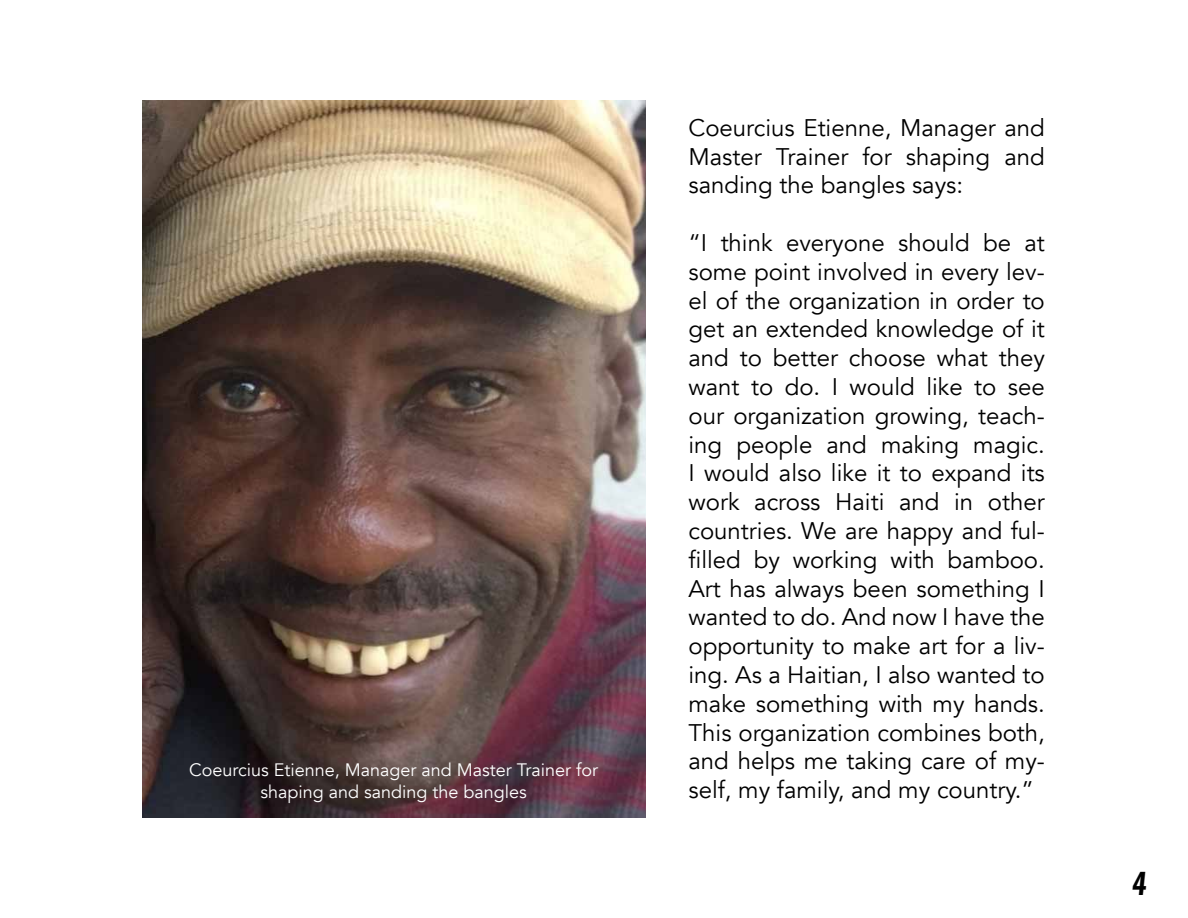
<style>
.page{position:relative;width:1188px;height:918px;background:#fff}
.page>*{position:absolute;margin:0;border:0;box-sizing:border-box;transform-origin:0 0}
.t1{font:italic 600 28.5px "Oswald";color:#000}
.t2{font:24px/28.8px "Avenir";color:#000;text-align:justify}
.t3{font:18px/21.6px "Avenir";color:#fff;text-align:center}
</style>
<div class="page">
<img style="left:142px;top:101px;width:503px;height:716px">
<p class="t3" style="left:189px;top:759px;width:411px">Coeurcius Etienne, Manager and Master Trainer for shaping and sanding the bangles</p>
<p class="t2" style="left:688px;top:114px;width:358px">Coeurcius Etienne, Manager and Master Trainer for shaping and sanding the bangles says:</p>
<p class="t2" style="left:688px;top:229px;width:358px">“I think everyone should be at some point involved in every lev&shy;el of the organization in order to get an extended knowledge of it and to better choose what they want to do. I would like to see our organization growing, teach&shy;ing people and making magic.<br>I would also like it to expand its work across Haiti and in other countries. We are happy and ful&shy;filled by working with bamboo.<br>Art has always been something I wanted to do. And now I have the opportunity to make art for a liv&shy;ing. As a Haitian, I also wanted to make something with my hands.<br>This organization combines both, and helps me taking care of my&shy;self, my family, and my country.”</p>
<p class="t1" style="left:1132px;top:864px;width:16px">4</p>
</div>
